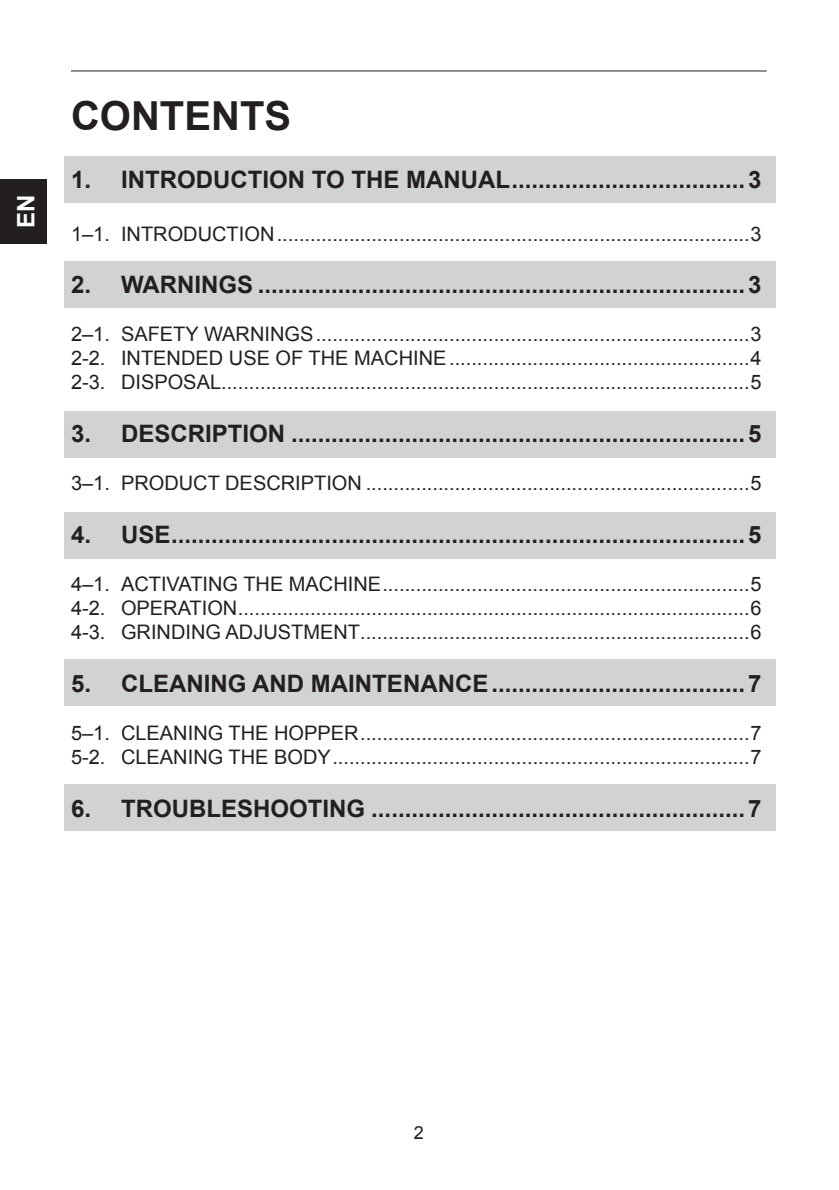
<style>
.page{position:relative;width:839px;height:1190px;background:#fff}
.page>*{position:absolute;margin:0;border:0;box-sizing:border-box;transform-origin:0 0}
.t1{font:700 40px "Arial";color:#231f20}
.t2{font:700 24px "Arial";color:#231f20}
.t3{font:700 24px "Arial";color:#fff}
.t4{font:20px/24px "Arial";color:#231f20;text-align:justify}
.t5{font:18px "Arial";color:#231f20}
</style>
<div class="page">
<hr style="left:71px;top:70px;width:695px;height:1px;background:#231f20">
<div style="left:0;top:179px;width:47px;height:64px;background:#231f20"></div>
<div style="left:64px;top:156px;width:711px;height:46px;background:#d1d2d4"></div>
<div style="left:64px;top:411px;width:711px;height:47px;background:#d1d2d4"></div>
<div style="left:64px;top:261px;width:711px;height:46px;background:#d1d2d4"></div>
<div style="left:64px;top:512px;width:711px;height:46px;background:#d1d2d4"></div>
<div style="left:64px;top:659px;width:711px;height:47px;background:#d1d2d4"></div>
<div style="left:64px;top:784px;width:711px;height:46px;background:#d1d2d4"></div>
<p class="t3" style="left:10px;top:228px;width:35px;rotate:-90deg">EN</p>
<h1 class="t1" style="left:71px;top:90px;width:221px">CONTENTS</h1>
<p class="t2" style="left:71px;top:163px;width:692px">1. INTRODUCTION TO THE MANUAL...................................3</p>
<p class="t4" style="left:71px;top:222px;width:692px">1–1. INTRODUCTION.....................................................................................3</p>
<p class="t2" style="left:71px;top:269px;width:692px">2. WARNINGS .........................................................................3</p>
<p class="t4" style="left:71px;top:323px;width:692px">2–1. SAFETY WARNINGS..............................................................................3<br>2-2. INTENDED USE OF THE MACHINE......................................................4<br>2-3. DISPOSAL...............................................................................................5</p>
<p class="t2" style="left:71px;top:418px;width:692px">3. DESCRIPTION ....................................................................5</p>
<p class="t4" style="left:71px;top:471px;width:692px">3–1. PRODUCT DESCRIPTION .....................................................................5</p>
<p class="t2" style="left:71px;top:519px;width:692px">4. USE......................................................................................5</p>
<p class="t4" style="left:71px;top:572px;width:692px">4–1. ACTIVATING THE MACHINE..................................................................5<br>4-2. OPERATION............................................................................................6<br>4-3. GRINDING ADJUSTMENT......................................................................6</p>
<p class="t2" style="left:71px;top:667px;width:692px">5. CLEANING AND MAINTENANCE......................................7</p>
<p class="t4" style="left:71px;top:721px;width:692px">5–1. CLEANING THE HOPPER......................................................................7<br>5-2. CLEANING THE BODY...........................................................................7</p>
<p class="t2" style="left:71px;top:792px;width:692px">6. TROUBLESHOOTING ........................................................7</p>
<p class="t5" style="left:413px;top:1121px;width:12px">2</p>
</div>
